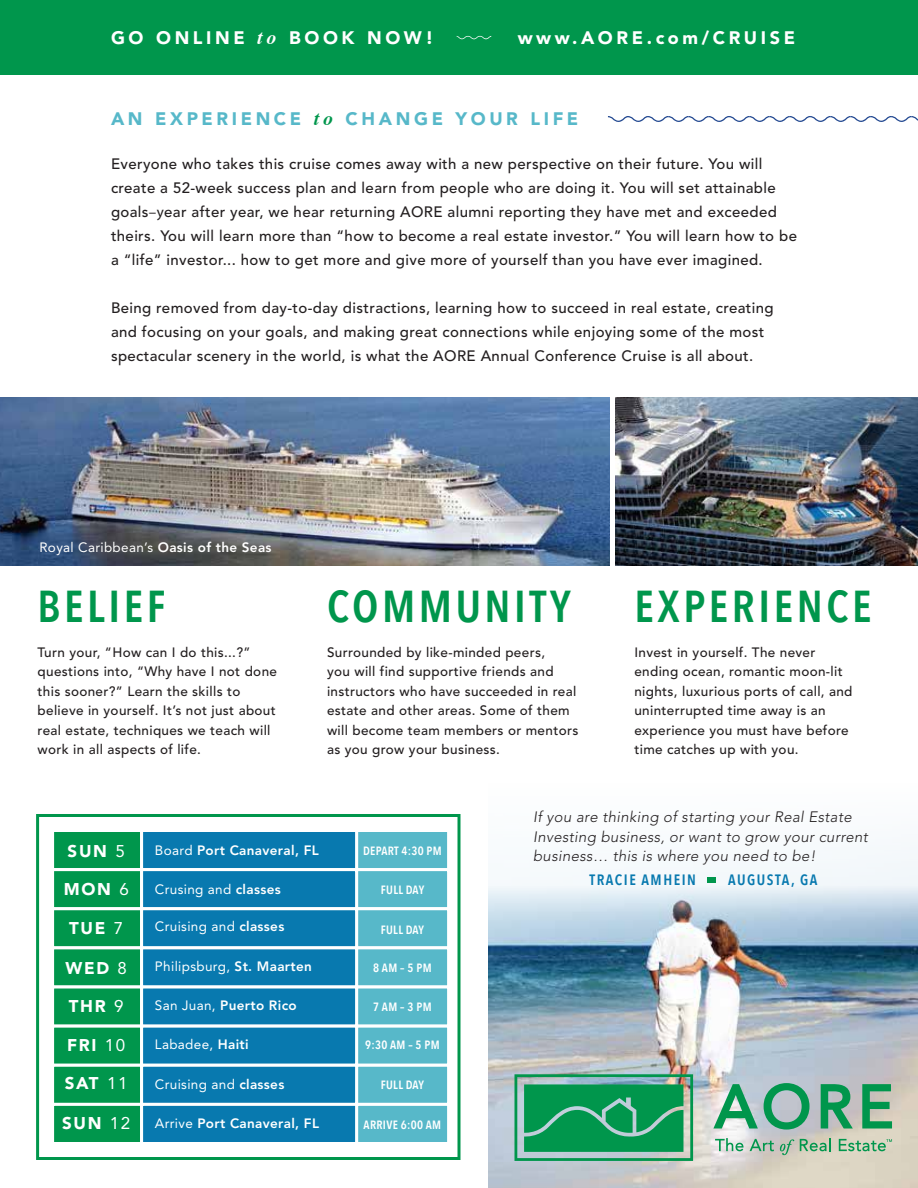
<style>
.page{position:relative;width:918px;height:1188px;background:#fff}
.page>*{position:absolute;margin:0;border:0;box-sizing:border-box;transform-origin:0 0}
.t1{font:600 44.55px "Avenir Next Condensed";letter-spacing:.08em;color:#00964c}
.t2{font:900 18px "Avenir";letter-spacing:.2em;color:#fff}
.t3{font:900 18px "Avenir";letter-spacing:.2em;color:#57b8c9}
.t4{font:900 16.95px "Avenir";letter-spacing:.1em;color:#fff}
.t5{font:500 15px/24px "Avenir";letter-spacing:.025em;color:#231f20}
.t6{font:italic 300 15px/19.5px "Avenir";letter-spacing:.025em;color:#231f20}
.t7{font:600 15px "Avenir Next Condensed";letter-spacing:.1em;color:#0879af}
.t8{font:500 13.5px/19.5px "Avenir";letter-spacing:.025em;color:#231f20}
.t9{font:13.5px "Avenir";letter-spacing:.025em;color:#fff}
.t10{font:800 13.5px "Avenir";letter-spacing:.025em;color:#fff}
.t11{font:600 12px "Avenir Next Condensed";letter-spacing:.025em;color:#fff}
.s1{font-family:"Times";font-weight:700;font-style:italic;font-size:19.5px}
.s2{font-family:"Times";font-weight:700;font-style:italic;font-size:19.5px;color:#00964c}
.s3{font-family:"Myriad Pro";font-weight:400}
.s4{font-weight:800}
.s5{font-weight:400}
</style>
<div class="page">
<div style="left:0;top:0;width:918px;height:74px;background:#00964c"></div>
<img style="left:0;top:398px;width:609px;height:167px">
<img style="left:489px;top:941px;width:429px;height:247px">
<svg style="left:713px;top:1084px;width:45px;height:45px;background:#87c0a5"></svg>
<svg style="left:764px;top:1083px;width:46px;height:47px;background:#6caf96"></svg>
<svg style="left:821px;top:1084px;width:32px;height:45px"></svg>
<svg style="left:862px;top:1084px;width:30px;height:45px"></svg>
<svg style="left:715px;top:1138px;width:29px;height:13px"></svg>
<svg style="left:750px;top:1139px;width:24px;height:12px"></svg>
<svg style="left:780px;top:1139px;width:14px;height:16px"></svg>
<svg style="left:800px;top:1138px;width:31px;height:13px"></svg>
<svg style="left:839px;top:1139px;width:53px;height:12px"></svg>
<svg style="left:515px;top:1074px;width:178px;height:87px;background:#34a270"></svg>
<svg style="left:488px;top:847px;width:430px;height:94px"></svg>
<div style="left:708px;top:877px;width:8px;height:6px;background:#00964c"></div>
<svg style="left:608px;top:116px;width:310px;height:6px"></svg>
<img style="left:616px;top:398px;width:302px;height:167px">
<svg style="left:457px;top:35px;width:34px;height:4px"></svg>
<div style="left:36px;top:814px;width:424px;height:346px;border:3px solid #00964c"></div>
<div style="left:51px;top:829px;width:92px;height:42px;background:#00964c;border:3px solid #fff"></div>
<div style="left:355px;top:829px;width:95px;height:42px;background:#57b8c9;border:3px solid #fff"></div>
<div style="left:355px;top:868px;width:95px;height:42px;background:#57b8c9;border:3px solid #fff"></div>
<div style="left:355px;top:907px;width:95px;height:42px;background:#57b8c9;border:3px solid #fff"></div>
<div style="left:355px;top:946px;width:95px;height:42px;background:#57b8c9;border:3px solid #fff"></div>
<div style="left:355px;top:986px;width:95px;height:42px;background:#57b8c9;border:3px solid #fff"></div>
<div style="left:355px;top:1025px;width:95px;height:42px;background:#57b8c9;border:3px solid #fff"></div>
<div style="left:355px;top:1064px;width:95px;height:42px;background:#57b8c9;border:3px solid #fff"></div>
<div style="left:355px;top:1103px;width:95px;height:42px;background:#57b8c9;border:3px solid #fff"></div>
<div style="left:140px;top:829px;width:218px;height:42px;background:#0879af;border:3px solid #fff"></div>
<div style="left:51px;top:868px;width:92px;height:42px;background:#00964c;border:3px solid #fff"></div>
<div style="left:140px;top:868px;width:218px;height:42px;background:#0879af;border:3px solid #fff"></div>
<div style="left:51px;top:907px;width:92px;height:42px;background:#00964c;border:3px solid #fff"></div>
<div style="left:140px;top:907px;width:218px;height:42px;background:#0879af;border:3px solid #fff"></div>
<div style="left:51px;top:946px;width:92px;height:42px;background:#00964c;border:3px solid #fff"></div>
<div style="left:140px;top:946px;width:218px;height:42px;background:#0879af;border:3px solid #fff"></div>
<div style="left:51px;top:986px;width:92px;height:42px;background:#00964c;border:3px solid #fff"></div>
<div style="left:140px;top:986px;width:218px;height:42px;background:#0879af;border:3px solid #fff"></div>
<div style="left:51px;top:1025px;width:92px;height:42px;background:#00964c;border:3px solid #fff"></div>
<div style="left:140px;top:1025px;width:218px;height:42px;background:#0879af;border:3px solid #fff"></div>
<div style="left:51px;top:1064px;width:92px;height:42px;background:#00964c;border:3px solid #fff"></div>
<div style="left:140px;top:1064px;width:218px;height:42px;background:#0879af;border:3px solid #fff"></div>
<div style="left:51px;top:1103px;width:92px;height:42px;background:#00964c;border:3px solid #fff"></div>
<div style="left:140px;top:1103px;width:218px;height:42px;background:#0879af;border:3px solid #fff"></div>
<p class="t2" style="left:111px;top:27px;width:324px">GO ONLINE <span class="s1">to</span> BOOK NOW!</p>
<p class="t2" style="left:518px;top:27px;width:279px">www.AORE.com/CRUISE</p>
<p class="t3" style="left:111px;top:108px;width:469px">AN EXPERIENCE <span class="s2">to</span> CHANGE YOUR LIFE</p>
<p class="t5" style="left:111px;top:153px;width:688px">Everyone who takes this cruise comes away with a new perspective on their future. You will create a 52-week success plan and learn from people who are doing it. You will set attainable goals<span class="s3">–y</span>ear after year, we hear returning AORE alumni reporting they have met and exceeded theirs. You will learn more than “how to become a real estate investor.” You will learn how to be a “life” investor... how to get more and give more of yourself than you have ever imagined.</p>
<p class="t5" style="left:111px;top:297px;width:664px">Being removed from day-to-day distractions, learning how to succeed in real estate, creating and focusing on your goals, and making great connections while enjoying some of the most spectacular scenery in the world, is what the AORE Annual Conference Cruise is all about.</p>
<p class="t9" style="left:39px;top:539px;width:234px">Royal Caribbean’s <span class="s4">Oasis of the Seas</span></p>
<h1 class="t1" style="left:38px;top:568px;width:129px">BELIEF</h1>
<p class="t8" style="left:38px;top:643px;width:241px">Turn your, “How can I do this...?” questions into, “Why have I not done this sooner?” Learn the skills to believe in yourself. It’s not just about real estate, techniques we teach will work in all aspects of life.</p>
<h1 class="t1" style="left:327px;top:568px;width:245px">COMMUNITY</h1>
<p class="t8" style="left:327px;top:643px;width:253px">Surrounded by like-minded peers,<br>you will find supportive friends and instructors who have succeeded in real estate and other areas. Some of them will become team members or mentors as you grow your business.</p>
<h1 class="t1" style="left:634px;top:568px;width:239px">EXPERIENCE</h1>
<p class="t8" style="left:634px;top:643px;width:220px">Invest in yourself. The never ending ocean, romantic moon-lit nights, luxurious ports of call, and uninterrupted time away is an experience you must have before time catches up with you.</p>
<p class="t4" style="left:68px;top:841px;width:59px">SUN <span class="s5">5</span></p>
<p class="t10" style="left:155px;top:843px;width:165px"><span class="s5">Board</span> Port Canaveral, FL</p>
<p class="t11" style="left:363px;top:841px;width:80px">DEPART 4:30 PM</p>
<p class="t4" style="left:64px;top:879px;width:67px">MON <span class="s5">6</span></p>
<p class="t4" style="left:69px;top:918px;width:56px">TUE <span class="s5">7</span></p>
<p class="t4" style="left:65px;top:958px;width:63px">WED <span class="s5">8</span></p>
<p class="t4" style="left:69px;top:996px;width:56px">THR <span class="s5">9</span></p>
<p class="t4" style="left:67px;top:1035px;width:60px">FRI <span class="s5">10</span></p>
<p class="t4" style="left:65px;top:1073px;width:64px">SAT <span class="s5">11</span></p>
<p class="t4" style="left:62px;top:1113px;width:70px">SUN <span class="s5">12</span></p>
<p class="t9" style="left:155px;top:881px;width:127px">Crusing and <span class="s4">classes</span></p>
<p class="t9" style="left:155px;top:919px;width:131px">Cruising and <span class="s4">classes</span></p>
<p class="t9" style="left:155px;top:958px;width:159px">Philipsburg, <span class="s4">St. Maarten</span></p>
<p class="t10" style="left:155px;top:998px;width:143px"><span class="s5">San Juan,</span> Puerto Rico</p>
<p class="t9" style="left:155px;top:1037px;width:95px">Labadee, <span class="s4">Haiti</span></p>
<p class="t9" style="left:155px;top:1076px;width:131px">Cruising and <span class="s4">classes</span></p>
<p class="t10" style="left:155px;top:1115px;width:166px"><span class="s5">Arrive</span> Port Canaveral, FL</p>
<p class="t11" style="left:381px;top:879px;width:45px">FULL DAY</p>
<p class="t11" style="left:381px;top:919px;width:45px">FULL DAY</p>
<p class="t11" style="left:373px;top:958px;width:60px">8 AM – 5 PM</p>
<p class="t11" style="left:373px;top:996px;width:60px">7 AM – 3 PM</p>
<p class="t11" style="left:365px;top:1035px;width:76px">9:30 AM – 5 PM</p>
<p class="t11" style="left:381px;top:1075px;width:45px">FULL DAY</p>
<p class="t11" style="left:364px;top:1115px;width:79px">ARRIVE 6:00 AM</p>
<p class="t6" style="left:533px;top:808px;width:336px">If you are thinking of starting your Real Estate<br>Investing business, or want to grow your current business… this is where you need to be!</p>
<p class="t7" style="left:590px;top:867px;width:108px">TRACIE AMHEIN</p>
<p class="t7" style="left:728px;top:867px;width:91px">AUGUSTA, GA</p>
</div>
